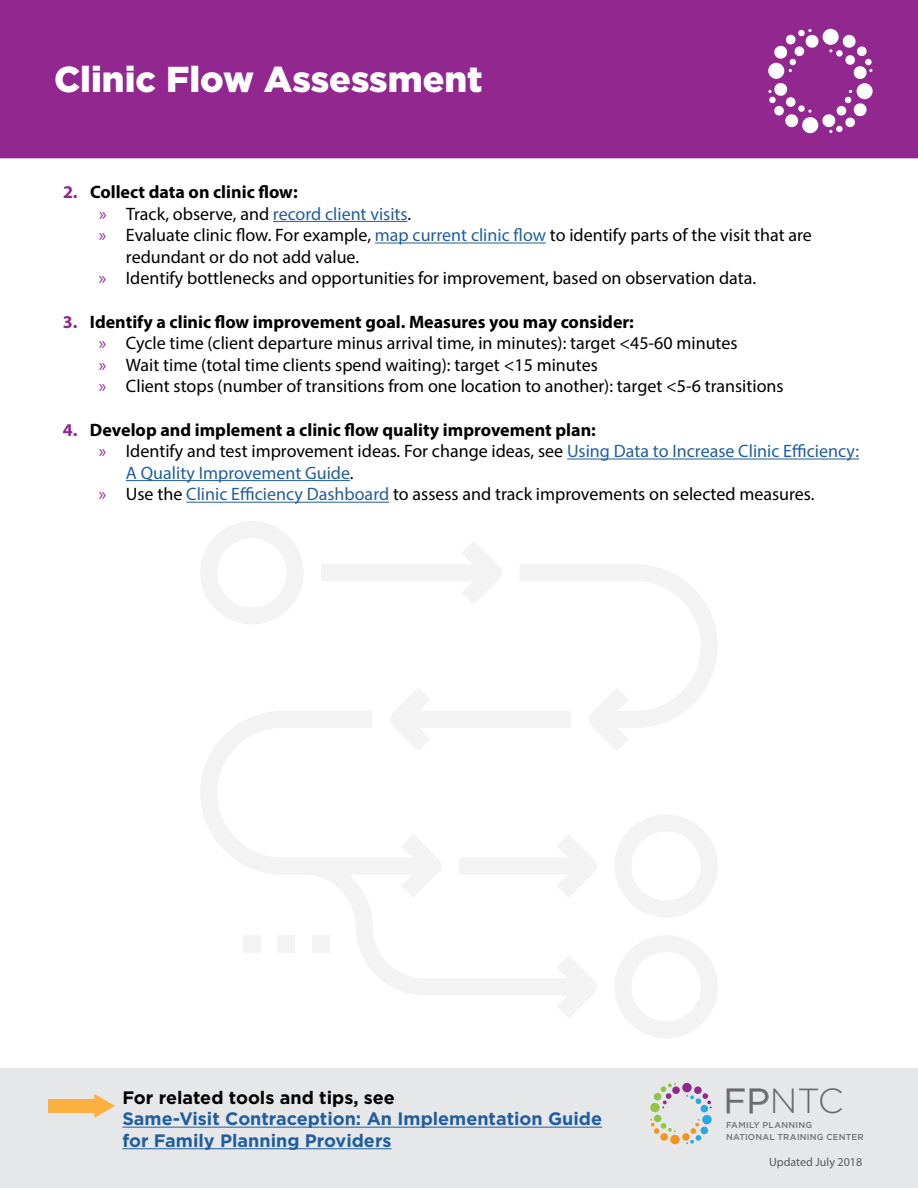
<style>
.page{position:relative;width:918px;height:1188px;background:#fff}
.page>*{position:absolute;margin:0;border:0;box-sizing:border-box;transform-origin:0 0}
.t1{font:900 36px "Gotham";color:#fff}
.t2{font:300 34.8px "Gotham";color:#696b6d}
.t3{font:18px/21.6px "Myriad Pro";color:#000}
.t4{font:700 18px/21.6px "Gotham";color:#215e9e}
.t5{font:700 18px "Myriad Pro";color:#000}
.t6{font:18px "Myriad Pro";color:#215e9e}
.t7{font:12px "Myriad Pro";color:#58595b}
.t8{font:500 8.55px/12.3px "Gotham";letter-spacing:.02em;color:#717272}
.s1{color:#92278f}
.s2{color:#215e9e}
.s3{font-weight:700;color:#92278f}
.s4{font-weight:700}
.s5{color:#000}
.s6{font-weight:400}
</style>
<div class="page">
<div style="left:0;top:1068px;width:918px;height:120px;background:#e6e7e8"></div>
<div style="left:0;top:0;width:918px;height:159px;background:#92278f"></div>
<svg style="left:727px;top:1089px;width:41px;height:25px"></svg>
<svg style="left:650px;top:1083px;width:62px;height:61px"></svg>
<svg style="left:768px;top:29px;width:105px;height:104px"></svg>
<svg style="left:94px;top:1094px;width:21px;height:24px"></svg>
<div style="left:49px;top:1099px;width:51px;height:14px;background:#fbb040"></div>
<hr style="left:122px;top:1127px;width:480px;height:1px;background:#215e9e">
<hr style="left:122px;top:1148px;width:270px;height:1px;background:#215e9e">
<hr style="left:273px;top:221px;width:135px;height:1px;background:#215e9e">
<hr style="left:375px;top:243px;width:171px;height:1px;background:#215e9e">
<hr style="left:567px;top:459px;width:292px;height:1px;background:#215e9e">
<hr style="left:126px;top:480px;width:224px;height:1px;background:#215e9e">
<hr style="left:186px;top:502px;width:203px;height:1px;background:#215e9e">
<svg style="left:201px;top:521px;width:102px;height:103px"></svg>
<svg style="left:615px;top:815px;width:102px;height:102px"></svg>
<svg style="left:615px;top:935px;width:102px;height:103px"></svg>
<svg style="left:321px;top:542px;width:396px;height:208px"></svg>
<svg style="left:201px;top:711px;width:397px;height:307px"></svg>
<div style="left:312px;top:935px;width:18px;height:17px;background:#f3f3f3"></div>
<div style="left:278px;top:935px;width:17px;height:17px;background:#f3f3f3"></div>
<div style="left:243px;top:935px;width:18px;height:17px;background:#f3f3f3"></div>
<h1 class="t1" style="left:54px;top:55px;width:430px">Clinic Flow Assessment</h1>
<p class="t5" style="left:63px;top:180px;width:236px"><span class="s1">2.</span> Collect data on clinic flow:</p>
<p class="t3" style="left:99px;top:202px;width:314px"><span class="s1">»</span> Track, observe, and <span class="s2">record client visits</span>.</p>
<p class="t3" style="left:99px;top:224px;width:715px"><span class="s1">»</span> Evaluate clinic flow. For example, <span class="s2">map current clinic flow</span> to identify parts of the visit that are</p>
<p class="t3" style="left:126px;top:246px;width:235px">redundant or do not add value.</p>
<p class="t3" style="left:99px;top:267px;width:659px"><span class="s1">»</span> Identify bottlenecks and opportunities for improvement, based on observation data.</p>
<p class="t3" style="left:99px;top:310px;width:686px;text-indent:-36px"><span class="s3">3.</span> <span class="s4">Identify a clinic flow improvement goal. Measures you may consider:<br></span><span class="s1">»</span> Cycle time (client departure minus arrival time, in minutes): target &lt;45-60 minutes<br><span class="s1">»</span> Wait time (total time clients spend waiting): target &lt;15 minutes<br><span class="s1">»</span> Client stops (number of transitions from one location to another): target &lt;5-6 transitions</p>
<p class="t5" style="left:63px;top:418px;width:534px"><span class="s1">4.</span> Develop and implement a clinic flow quality improvement plan:</p>
<p class="t3" style="left:99px;top:440px;width:762px"><span class="s1">»</span> Identify and test improvement ideas. For change ideas, see <span class="s2">Using Data to Increase Clinic Efficiency:</span></p>
<p class="t6" style="left:126px;top:462px;width:229px">A Quality Improvement Guide<span class="s5">.</span></p>
<p class="t3" style="left:99px;top:483px;width:717px"><span class="s1">»</span> Use the <span class="s2">Clinic Efficiency Dashboard</span> to assess and track improvements on selected measures.</p>
<p class="t4" style="left:122px;top:1086px;width:481px"><span class="s5">For related tools and tips, see<br></span>Same-Visit Contraception: An Implementation Guide for Family Planning Providers</p>
<h2 class="t2" style="left:724px;top:1079px;width:122px"><span class="s6">FP</span>NTC</h2>
<p class="t8" style="left:726px;top:1119px;width:139px">FAMILY PLANNING<br>NATIONAL TRAINING CENTER</p>
<p class="t7" style="left:769px;top:1155px;width:95px">Updated July 2018</p>
</div>
